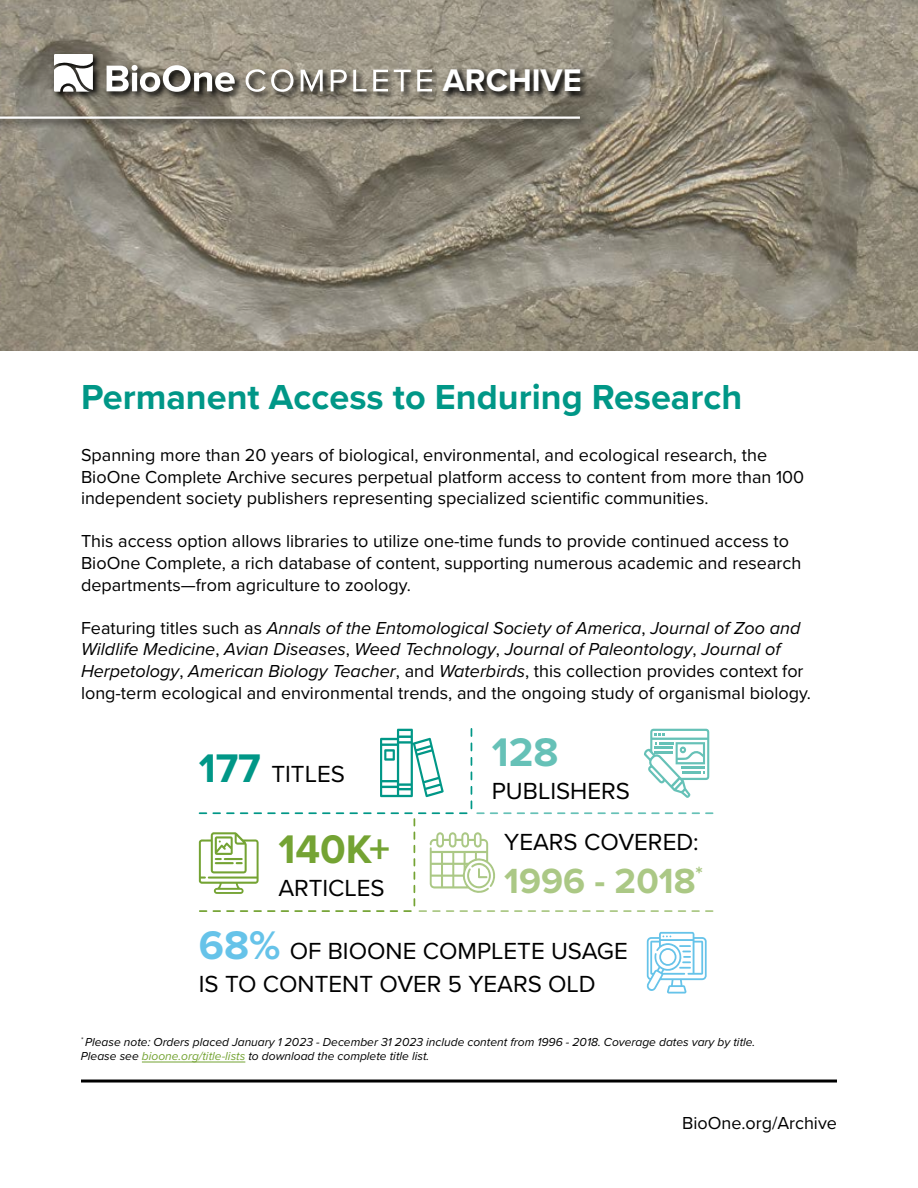
<style>
.page{position:relative;width:918px;height:1188px;background:#fff}
.page>*{position:absolute;margin:0;border:0;box-sizing:border-box;transform-origin:0 0}
.t1{font:700 41.4px "Proxima Nova";color:#74a333}
.t2{font:700 41.4px "Proxima Nova";color:#66c1b7}
.t3{font:700 36.15px "Proxima Nova";color:#abc885}
.t4{font:700 36px "Proxima Nova";color:#009787}
.t5{font:700 32.4px "Proxima Nova";color:#fff}
.t6{font:24.15px/32.7px "Proxima Nova";color:#000}
.t7{font:18px/21.6px "Proxima Nova";color:#000}
.t8{font:italic 18px/21.6px "Proxima Nova";color:#000}
.t9{font:italic 12px/14.4px "Proxima Nova";color:#000}
.s1{font-style:normal}
.s2{font-weight:700;font-size:41.4px;color:#009787}
.s3{font-weight:700;font-size:41.4px;color:#66c3e9}
.s4{color:#74a333}
</style>
<div class="page">
<hr style="left:81px;top:1080px;width:756px;height:3px;background:#000">
<svg style="left:199px;top:729px;width:514px;height:183px"></svg>
<svg style="left:646px;top:932px;width:61px;height:62px"></svg>
<svg style="left:0;top:0;width:918px;height:351px;background:#918b7b"></svg>
<div style="left:52px;top:52px;width:388px;height:49px;background:#000;opacity:.93"></div>
<svg style="left:246px;top:69px;width:47px;height:23px"></svg>
<svg style="left:301px;top:70px;width:22px;height:21px"></svg>
<svg style="left:331px;top:70px;width:16px;height:21px"></svg>
<svg style="left:353px;top:70px;width:14px;height:21px"></svg>
<svg style="left:373px;top:70px;width:15px;height:21px"></svg>
<svg style="left:394px;top:70px;width:17px;height:21px"></svg>
<svg style="left:417px;top:70px;width:15px;height:21px"></svg>
<svg style="left:54px;top:54px;width:39px;height:38px"></svg>
<svg style="left:107px;top:65px;width:128px;height:27px"></svg>
<div style="left:441px;top:67px;width:147px;height:32px;background:#000;opacity:.93"></div>
<svg style="left:0;top:113px;width:590px;height:16px;background:#7b7669"></svg>
<hr style="left:0;top:116px;width:580px;height:3px;background:#fff">
<hr style="left:142px;top:1062px;width:103px;height:1px;background:#74a333">
<h3 class="t5" style="left:443px;top:56px;width:140px">ARCHIVE</h3>
<h3 class="t4" style="left:81px;top:370px;width:663px">Permanent Access to Enduring Research</h3>
<p class="t7" style="left:81px;top:443px;width:725px">Spanning more than 20 years of biological, environmental, and ecological research, the<br>BioOne Complete Archive secures perpetual platform access to content from more than 100 independent society publishers representing specialized scientific communities.</p>
<p class="t7" style="left:81px;top:530px;width:722px">This access option allows libraries to utilize one-time funds to provide continued access to<br>BioOne Complete, a rich database of content, supporting numerous academic and research departments—from agriculture to zoology.</p>
<p class="t8" style="left:81px;top:616px;width:732px"><span class="s1">Featuring titles such as</span> Annals of the Entomological Society of America<span class="s1">,</span> Journal of Zoo and Wildlife Medicine<span class="s1">,</span> Avian Diseases<span class="s1">,</span> Weed Technology<span class="s1">,</span> Journal of Paleontology<span class="s1">,</span> Journal of Herpetology<span class="s1">,</span> American Biology Teacher<span class="s1">, and</span> Waterbirds<span class="s1">, this collection provides context for long-term ecological and environmental trends, and the ongoing study of organismal biology.</span></p>
<h3 class="t6" style="left:199px;top:757px;width:148px"><span class="s2">177</span> TITLES</h3>
<h1 class="t2" style="left:492px;top:721px;width:68px">128</h1>
<h3 class="t6" style="left:492px;top:773px;width:140px">PUBLISHERS</h3>
<h3 class="t6" style="left:504px;top:824px;width:196px">YEARS COVERED:</h3>
<h2 class="t3" style="left:504px;top:854px;width:200px">1996 - 2018<sup>*</sup></h2>
<h3 class="t6" style="left:199px;top:934px;width:430px"><span class="s3">68%</span> OF BIOONE COMPLETE USAGE<br>IS TO CONTENT OVER 5 YEARS OLD</h3>
<h1 class="t1" style="left:278px;top:819px;width:113px">140K+</h1>
<h3 class="t6" style="left:278px;top:871px;width:108px">ARTICLES</h3>
<p class="t9" style="left:81px;top:1034px;width:676px"><sup>*</sup> Please note: Orders placed January 1 2023 - December 31 2023 include content from 1996 - 2018. Coverage dates vary by title.<br>Please see <span class="s4">bioone.org/title-lists</span> to download the complete title list.</p>
<p class="t7" style="left:682px;top:1112px;width:156px">BioOne.org/Archive</p>
</div>
